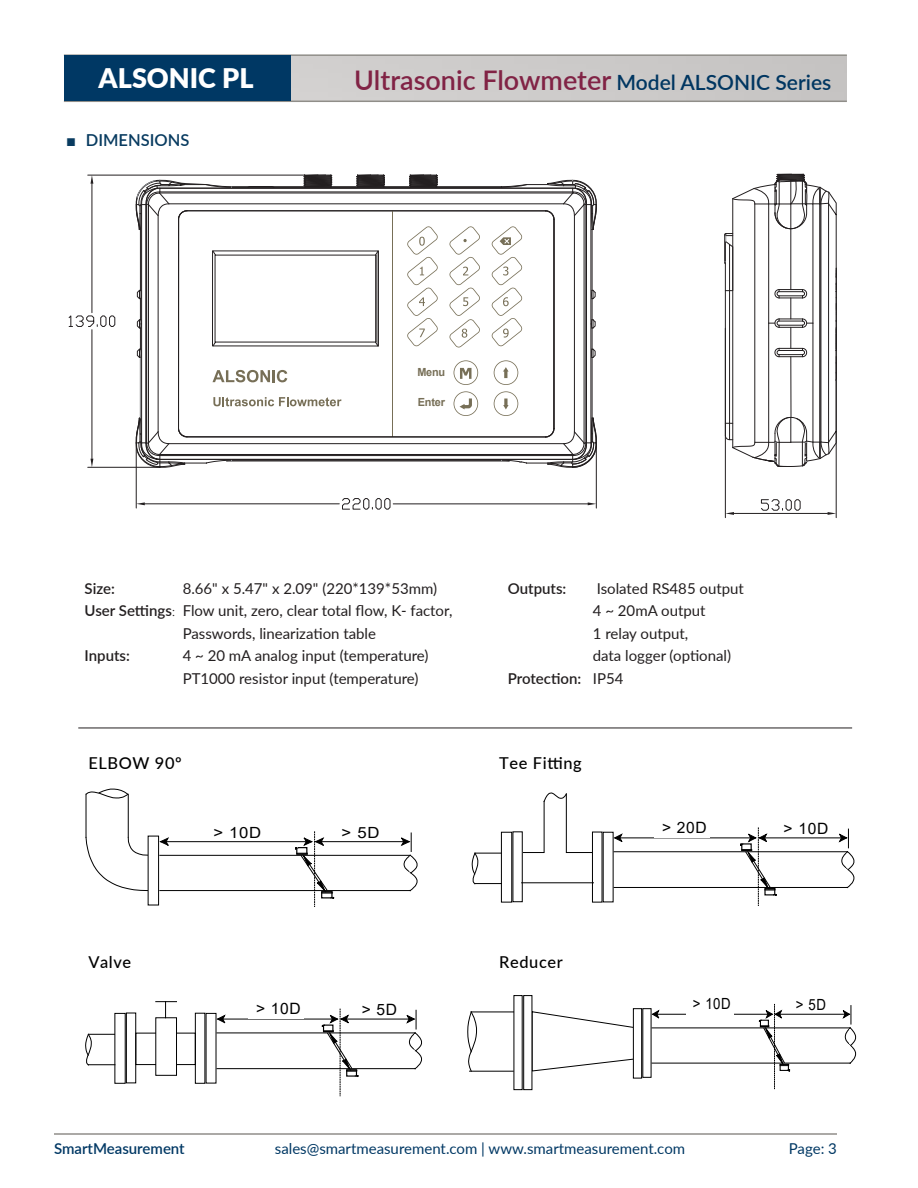
<style>
.page{position:relative;width:918px;height:1188px;background:#fff}
.page>*{position:absolute;margin:0;border:0;box-sizing:border-box;transform-origin:0 0}
.t1{font:600 27px "Lato";color:#812345}
.t2{font:900 27px "Lato";color:#fff}
.t3{font:600 16.5px "Lato";color:#083b60}
.t4{font:500 16.35px "Lato";letter-spacing:.04em;color:#000}
.t5{font:15.6px "Arial";letter-spacing:.045em;color:#000}
.t6{font:15.45px "Arial";letter-spacing:.045em;color:#000;scale:1.09 1}
.t7{font:15.45px "Arial";letter-spacing:.045em;color:#000;scale:.86 1}
.t8{font:15px "Lato";color:#231f20}
.t9{font:15px "Lato";color:#003864}
.t10{font:600 15px "Lato";color:#231f20}
.t11{font:600 15px "Lato";color:#003864}
.t12{font:700 11.1px "Arial";letter-spacing:-.02em;color:#776f57}
.s1{font-size:21px;color:#003661}
.s2{font-family:"Microsoft Ya Hei";font-weight:400}
.s3{font-family:"Adobe Song Std";font-weight:300}
</style>
<div class="page">
<hr style="left:54px;top:1133px;width:783px;height:2px;background:#908e89">
<div style="left:198px;top:55px;width:649px;height:46px;background:#cccac9"></div>
<hr style="left:64px;top:101px;width:783px;height:1px;background:#908e89">
<hr style="left:64px;top:54px;width:783px;height:2px;background:#908e89">
<div style="left:64px;top:55px;width:227px;height:46px;background:#003864"></div>
<hr style="left:161px;top:841px;width:150px;height:1px;background:#000">
<svg style="left:159px;top:836px;width:11px;height:10px"></svg>
<div style="left:148px;top:836px;width:11px;height:69px;border:1px solid #000"></div>
<div style="left:396px;top:871px;width:17px;height:21px;border:1px solid #fff;border-radius:50%"></div>
<hr style="left:160px;top:855px;width:250px;height:1px;background:#000">
<hr style="left:160px;top:890px;width:250px;height:1px;background:#000">
<hr style="left:316px;top:841px;width:93px;height:1px;background:#000">
<svg style="left:295px;top:832px;width:39px;height:75px"></svg>
<svg style="left:400px;top:833px;width:18px;height:59px"></svg>
<svg style="left:85px;top:837px;width:63px;height:54px"></svg>
<svg style="left:85px;top:788px;width:44px;height:11px"></svg>
<hr style="left:86px;top:794px;width:1px;height:43px;background:#000">
<hr style="left:128px;top:794px;width:1px;height:43px;background:#000">
<hr style="left:653px;top:1014px;width:119px;height:1px;background:#000">
<svg style="left:651px;top:1009px;width:9px;height:10px"></svg>
<div style="left:839px;top:1044px;width:14px;height:20px;border:1px solid #fff;border-radius:50%"></div>
<hr style="left:652px;top:1028px;width:198px;height:1px;background:#000">
<hr style="left:652px;top:1063px;width:198px;height:1px;background:#000">
<hr style="left:776px;top:1014px;width:73px;height:1px;background:#000">
<svg style="left:759px;top:1004px;width:31px;height:86px"></svg>
<svg style="left:842px;top:1006px;width:14px;height:58px"></svg>
<svg style="left:532px;top:1011px;width:101px;height:61px"></svg>
<div style="left:633px;top:1008px;width:9px;height:70px;border:1px solid #000"></div>
<div style="left:523px;top:995px;width:9px;height:95px;border:1px solid #000"></div>
<hr style="left:471px;top:1012px;width:44px;height:1px;background:#000">
<hr style="left:470px;top:1071px;width:43px;height:1px;background:#000">
<svg style="left:467px;top:1011px;width:10px;height:61px"></svg>
<hr style="left:615px;top:838px;width:140px;height:1px;background:#000">
<svg style="left:614px;top:833px;width:9px;height:9px"></svg>
<div style="left:834px;top:868px;width:16px;height:20px;border:1px solid #fff;border-radius:50%"></div>
<hr style="left:614px;top:851px;width:233px;height:1px;background:#000">
<hr style="left:614px;top:887px;width:233px;height:1px;background:#000">
<hr style="left:760px;top:838px;width:86px;height:1px;background:#000">
<svg style="left:740px;top:828px;width:37px;height:77px"></svg>
<svg style="left:838px;top:829px;width:17px;height:60px"></svg>
<div style="left:501px;top:832px;width:11px;height:71px;border:1px solid #000"></div>
<svg style="left:471px;top:852px;width:30px;height:33px"></svg>
<svg style="left:523px;top:792px;width:71px;height:61px"></svg>
<div style="left:513px;top:831px;width:10px;height:71px;border:1px solid #000"></div>
<div style="left:592px;top:832px;width:10px;height:71px;border:1px solid #000"></div>
<hr style="left:522px;top:882px;width:71px;height:1px;background:#000">
<hr style="left:218px;top:1019px;width:119px;height:1px;background:#000">
<svg style="left:216px;top:1014px;width:10px;height:10px"></svg>
<div style="left:402px;top:1049px;width:16px;height:21px;border:1px solid #fff;border-radius:50%"></div>
<hr style="left:217px;top:1033px;width:198px;height:1px;background:#000">
<hr style="left:217px;top:1068px;width:198px;height:1px;background:#000">
<hr style="left:341px;top:1019px;width:73px;height:1px;background:#000">
<svg style="left:322px;top:1009px;width:36px;height:87px"></svg>
<svg style="left:406px;top:1010px;width:16px;height:60px"></svg>
<svg style="left:85px;top:1033px;width:30px;height:33px"></svg>
<div style="left:126px;top:1013px;width:10px;height:70px;border:1px solid #000"></div>
<div style="left:195px;top:1013px;width:10px;height:71px;border:1px solid #000"></div>
<div style="left:135px;top:1033px;width:61px;height:32px;border:1px solid #000"></div>
<div style="left:156px;top:1018px;width:21px;height:57px;background:#fff"></div>
<div style="left:155px;top:1017px;width:22px;height:59px;border:1px solid #000"></div>
<svg style="left:156px;top:1001px;width:21px;height:17px"></svg>
<hr style="left:78px;top:728px;width:774px;height:1px;background:#231f20">
<svg style="left:724px;top:174px;width:113px;height:305px"></svg>
<hr style="left:136px;top:443px;width:1px;height:65px;background:#231f20">
<hr style="left:596px;top:443px;width:1px;height:65px;background:#231f20">
<hr style="left:145px;top:504px;width:194px;height:1px;background:#231f20">
<hr style="left:393px;top:504px;width:195px;height:1px;background:#231f20">
<svg style="left:136px;top:502px;width:9px;height:3px"></svg>
<svg style="left:588px;top:502px;width:8px;height:3px"></svg>
<svg style="left:342px;top:498px;width:49px;height:12px"></svg>
<hr style="left:725px;top:328px;width:1px;height:190px;background:#231f20">
<hr style="left:836px;top:328px;width:1px;height:190px;background:#231f20">
<hr style="left:734px;top:513px;width:94px;height:1px;background:#231f20">
<svg style="left:725px;top:512px;width:9px;height:3px"></svg>
<svg style="left:828px;top:512px;width:8px;height:3px"></svg>
<svg style="left:761px;top:499px;width:40px;height:12px"></svg>
<svg style="left:68px;top:174px;width:529px;height:294px"></svg>
<hr style="left:187px;top:437px;width:358px;height:1px;background:#231f20">
<hr style="left:187px;top:210px;width:358px;height:1px;background:#231f20">
<hr style="left:187px;top:436px;width:358px;height:1px;background:#231f20">
<p class="t2" style="left:99px;top:58px;width:156px">ALSONIC PL</p>
<p class="t1" style="left:354px;top:61px;width:479px">Ultrasonic Flowmeter <span class="s1">Model ALSONIC Series</span></p>
<p class="t3" style="left:66px;top:128px;width:125px"><span class="s2">■</span> DIMENSIONS</p>
<p class="t12" style="left:417px;top:365px;width:29px">Menu</p>
<p class="t12" style="left:418px;top:395px;width:29px">Enter</p>
<p class="t10" style="left:85px;top:577px;width:32px">Size:</p>
<p class="t8" style="left:183px;top:577px;width:256px">8.66" x 5.47" x 2.09" (220*139*53mm)</p>
<p class="t10" style="left:508px;top:577px;width:60px">Outputs:</p>
<p class="t8" style="left:597px;top:577px;width:149px">Isolated RS485 output</p>
<p class="t10" style="left:85px;top:600px;width:92px">User Settings<span class="s3">:</span></p>
<p class="t8" style="left:183px;top:600px;width:271px">Flow unit, zero, clear total flow, K- factor,</p>
<p class="t8" style="left:593px;top:600px;width:114px">4 ~ 20mA output</p>
<p class="t8" style="left:183px;top:622px;width:195px">Passwords, linearization table</p>
<p class="t8" style="left:593px;top:622px;width:97px">1 relay output,</p>
<p class="t10" style="left:85px;top:645px;width:47px">Inputs:</p>
<p class="t8" style="left:183px;top:645px;width:247px">4 ~ 20 mA analog input (temperature)</p>
<p class="t8" style="left:593px;top:645px;width:140px">data logger (optional)</p>
<p class="t8" style="left:183px;top:668px;width:237px">PT1000 resistor input (temperature)</p>
<p class="t10" style="left:508px;top:667px;width:75px">Protection:</p>
<p class="t8" style="left:593px;top:668px;width:32px">IP54</p>
<p class="t4" style="left:88px;top:752px;width:95px">ELBOW 90º</p>
<p class="t4" style="left:499px;top:752px;width:84px">Tee Fitting</p>
<p class="t6" style="left:213px;top:822px;width:46px">&gt; 10D</p>
<p class="t6" style="left:342px;top:822px;width:36px">&gt; 5D</p>
<p class="t4" style="left:88px;top:950px;width:44px">Valve</p>
<p class="t4" style="left:499px;top:950px;width:65px">Reducer</p>
<p class="t5" style="left:256px;top:998px;width:46px">&gt; 10D</p>
<p class="t5" style="left:362px;top:999px;width:37px">&gt; 5D</p>
<p class="t5" style="left:662px;top:817px;width:46px">&gt; 20D</p>
<p class="t5" style="left:784px;top:818px;width:46px">&gt; 10D</p>
<p class="t7" style="left:693px;top:993px;width:46px">&gt; 10D</p>
<p class="t7" style="left:796px;top:994px;width:36px">&gt; 5D</p>
<p class="t11" style="left:54px;top:1137px;width:132px">SmartMeasurement</p>
<p class="t9" style="left:275px;top:1137px;width:412px">sales@smartmeasurement.com | www.smartmeasurement.com</p>
<p class="t9" style="left:789px;top:1137px;width:50px">Page: 3</p>
</div>
